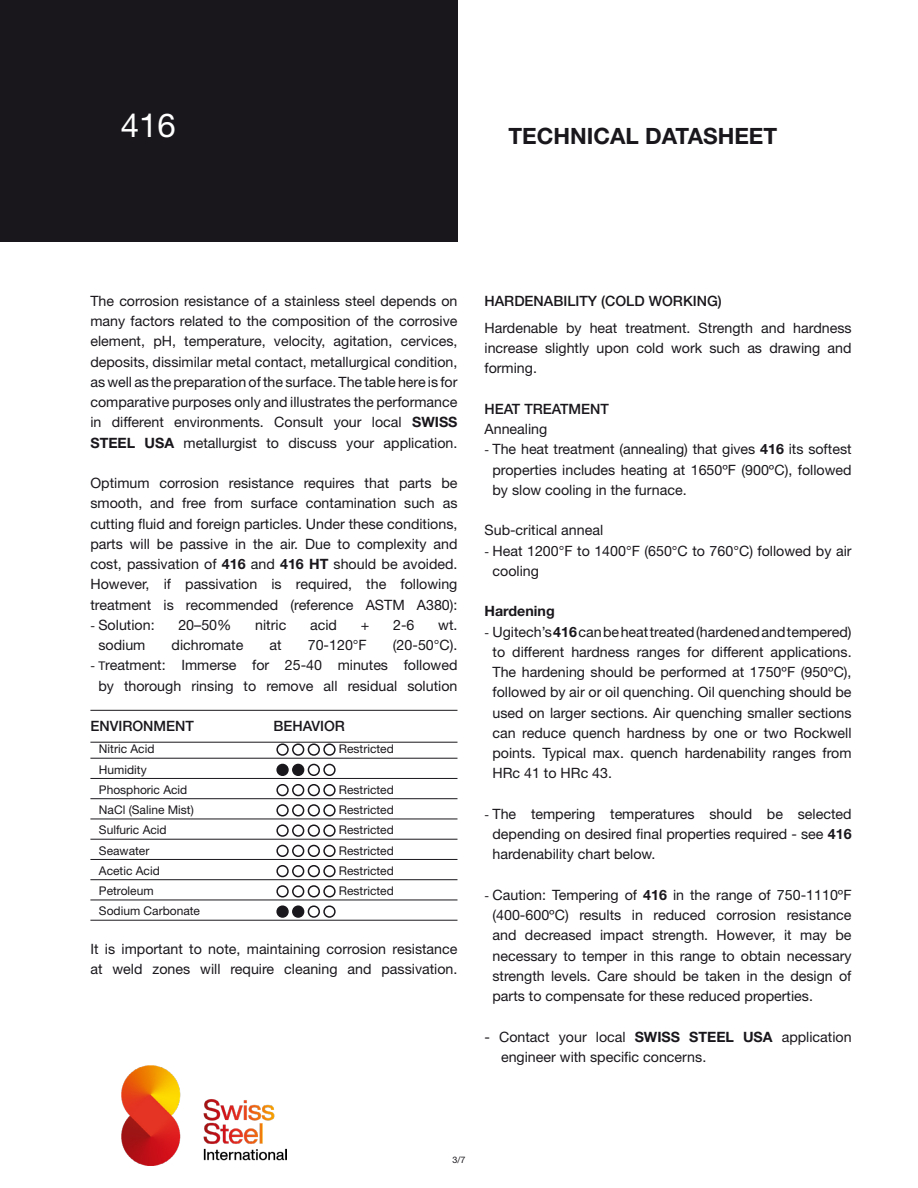
<style>
.page{position:relative;width:918px;height:1188px;background:#fff}
.page>*{position:absolute;margin:0;border:0;box-sizing:border-box;transform-origin:0 0}
.t1{font:33px "Helvetica Neue LT Std";color:#fff}
.t2{font:700 22.5px "Helvetica Neue LT Std";color:#1a171c}
.t3{font:14.25px/20.2px "Helvetica Neue LT Std";color:#1a171c;text-align:justify}
.t4{font:500 14.25px "Helvetica Neue LT Std";color:#1a171c}
.t5{font:700 14.25px "Helvetica Neue LT Std";color:#1a171c}
.t6{font:12px/20.2px "Helvetica Neue LT Std";color:#1a171c}
.t7{font:9px "Helvetica Neue LT Std";color:#1a171c}
.s1{font-weight:700}
.s2{font-size:12px}
</style>
<div class="page">
<div style="left:0;top:0;width:458px;height:242px;background:#1a171c"></div>
<img style="left:121px;top:1066px;width:165px;height:100px">
<hr style="left:90px;top:710px;width:367px;height:1px;background:#1a171c">
<hr style="left:90px;top:742px;width:367px;height:1px;background:#1a171c">
<hr style="left:90px;top:758px;width:367px;height:1px;background:#1a171c">
<hr style="left:90px;top:778px;width:367px;height:1px;background:#1a171c">
<hr style="left:90px;top:798px;width:367px;height:1px;background:#1a171c">
<hr style="left:90px;top:819px;width:367px;height:1px;background:#1a171c">
<hr style="left:90px;top:839px;width:367px;height:1px;background:#1a171c">
<hr style="left:90px;top:859px;width:367px;height:1px;background:#1a171c">
<hr style="left:90px;top:879px;width:367px;height:1px;background:#1a171c">
<hr style="left:90px;top:900px;width:367px;height:1px;background:#1a171c">
<hr style="left:90px;top:920px;width:367px;height:1px;background:#1a171c">
<div style="left:276px;top:743px;width:13px;height:13px;border:2px solid #1a171c;border-radius:50%"></div>
<div style="left:292px;top:743px;width:12px;height:13px;border:2px solid #1a171c;border-radius:50%"></div>
<div style="left:308px;top:743px;width:12px;height:13px;border:2px solid #1a171c;border-radius:50%"></div>
<div style="left:323px;top:743px;width:13px;height:13px;border:2px solid #1a171c;border-radius:50%"></div>
<div style="left:277px;top:764px;width:11px;height:11px;background:#1a171c;border-radius:50%"></div>
<div style="left:276px;top:764px;width:13px;height:12px;border:2px solid #1a171c;border-radius:50%"></div>
<div style="left:293px;top:764px;width:11px;height:11px;background:#1a171c;border-radius:50%"></div>
<div style="left:292px;top:764px;width:12px;height:12px;border:2px solid #1a171c;border-radius:50%"></div>
<div style="left:308px;top:764px;width:12px;height:12px;border:2px solid #1a171c;border-radius:50%"></div>
<div style="left:323px;top:764px;width:13px;height:12px;border:2px solid #1a171c;border-radius:50%"></div>
<div style="left:276px;top:784px;width:13px;height:12px;border:2px solid #1a171c;border-radius:50%"></div>
<div style="left:292px;top:784px;width:12px;height:12px;border:2px solid #1a171c;border-radius:50%"></div>
<div style="left:308px;top:784px;width:12px;height:12px;border:2px solid #1a171c;border-radius:50%"></div>
<div style="left:323px;top:784px;width:13px;height:12px;border:2px solid #1a171c;border-radius:50%"></div>
<div style="left:276px;top:804px;width:13px;height:13px;border:2px solid #1a171c;border-radius:50%"></div>
<div style="left:292px;top:804px;width:12px;height:13px;border:2px solid #1a171c;border-radius:50%"></div>
<div style="left:308px;top:804px;width:12px;height:13px;border:2px solid #1a171c;border-radius:50%"></div>
<div style="left:323px;top:804px;width:13px;height:13px;border:2px solid #1a171c;border-radius:50%"></div>
<div style="left:276px;top:824px;width:13px;height:13px;border:2px solid #1a171c;border-radius:50%"></div>
<div style="left:292px;top:824px;width:12px;height:13px;border:2px solid #1a171c;border-radius:50%"></div>
<div style="left:308px;top:824px;width:12px;height:13px;border:2px solid #1a171c;border-radius:50%"></div>
<div style="left:323px;top:824px;width:13px;height:13px;border:2px solid #1a171c;border-radius:50%"></div>
<div style="left:276px;top:845px;width:13px;height:12px;border:2px solid #1a171c;border-radius:50%"></div>
<div style="left:292px;top:845px;width:12px;height:12px;border:2px solid #1a171c;border-radius:50%"></div>
<div style="left:308px;top:845px;width:12px;height:12px;border:2px solid #1a171c;border-radius:50%"></div>
<div style="left:323px;top:845px;width:13px;height:12px;border:2px solid #1a171c;border-radius:50%"></div>
<div style="left:276px;top:865px;width:13px;height:12px;border:2px solid #1a171c;border-radius:50%"></div>
<div style="left:292px;top:865px;width:12px;height:12px;border:2px solid #1a171c;border-radius:50%"></div>
<div style="left:308px;top:865px;width:12px;height:12px;border:2px solid #1a171c;border-radius:50%"></div>
<div style="left:323px;top:865px;width:13px;height:12px;border:2px solid #1a171c;border-radius:50%"></div>
<div style="left:276px;top:885px;width:13px;height:13px;border:2px solid #1a171c;border-radius:50%"></div>
<div style="left:292px;top:885px;width:12px;height:13px;border:2px solid #1a171c;border-radius:50%"></div>
<div style="left:308px;top:885px;width:12px;height:13px;border:2px solid #1a171c;border-radius:50%"></div>
<div style="left:323px;top:885px;width:13px;height:13px;border:2px solid #1a171c;border-radius:50%"></div>
<div style="left:277px;top:906px;width:11px;height:11px;background:#1a171c;border-radius:50%"></div>
<div style="left:276px;top:905px;width:13px;height:13px;border:2px solid #1a171c;border-radius:50%"></div>
<div style="left:293px;top:906px;width:11px;height:11px;background:#1a171c;border-radius:50%"></div>
<div style="left:292px;top:905px;width:12px;height:13px;border:2px solid #1a171c;border-radius:50%"></div>
<div style="left:308px;top:905px;width:12px;height:13px;border:2px solid #1a171c;border-radius:50%"></div>
<div style="left:323px;top:905px;width:13px;height:13px;border:2px solid #1a171c;border-radius:50%"></div>
<h1 class="t1" style="left:121px;top:106px;width:57px">416</h1>
<h2 class="t2" style="left:509px;top:122px;width:270px">TECHNICAL DATASHEET</h2>
<p class="t3" style="left:90px;top:290px;width:369px">The corrosion resistance of a stainless steel depends on many factors related to the composition of the corrosive element, pH, temperature, velocity, agitation, cervices, deposits, dissimilar metal contact, metallurgical condition, as well as the preparation of the surface. The table here is for comparative purposes only and illustrates the performance in different environments. Consult your local <span class="s1">SWISS STEEL USA</span> metallurgist to discuss your application.</p>
<p class="t3" style="left:90px;top:473px;width:369px">Optimum corrosion resistance requires that parts be smooth, and free from surface contamination such as cutting fluid and foreign particles. Under these conditions, parts will be passive in the air. Due to complexity and cost, passivation of <span class="s1">416</span> and <span class="s1">416 HT</span> should be avoided.<br>However, if passivation is required, the following treatment is recommended (reference ASTM A380):</p>
<p class="t3" style="left:90px;top:614px;width:66px"><span class="s2">-</span> Solution:</p>
<p class="t3" style="left:178px;top:614px;width:55px">20–50%</p>
<p class="t3" style="left:255px;top:614px;width:33px">nitric</p>
<p class="t3" style="left:310px;top:614px;width:28px">acid</p>
<p class="t3" style="left:361px;top:614px;width:10px">+</p>
<p class="t3" style="left:393px;top:614px;width:23px">2-6</p>
<p class="t3" style="left:438px;top:614px;width:21px">wt.</p>
<p class="t3" style="left:98px;top:635px;width:48px">sodium</p>
<p class="t3" style="left:172px;top:635px;width:73px">dichromate</p>
<p class="t3" style="left:269px;top:635px;width:14px">at</p>
<p class="t3" style="left:308px;top:635px;width:61px">70-120°F</p>
<p class="t3" style="left:393px;top:635px;width:66px">(20-50°C).</p>
<p class="t3" style="left:90px;top:655px;width:369px;text-align:center"><span class="s2">- T</span>reatment: Immerse for 25-40 minutes followed by thorough rinsing to remove all residual solution</p>
<p class="t4" style="left:90px;top:717px;width:105px">ENVIRONMENT</p>
<p class="t4" style="left:273px;top:717px;width:73px">BEHAVIOR</p>
<p class="t6" style="left:99px;top:739px;width:57px">Nitric Acid</p>
<p class="t6" style="left:339px;top:739px;width:56px">Restricted</p>
<p class="t6" style="left:99px;top:759px;width:90px">Humidity<br>Phosphoric Acid</p>
<p class="t6" style="left:339px;top:779px;width:56px">Restricted</p>
<p class="t6" style="left:99px;top:799px;width:96px">NaCl (Saline Mist)</p>
<p class="t6" style="left:339px;top:799px;width:56px">Restricted</p>
<p class="t6" style="left:99px;top:820px;width:69px">Sulfuric Acid</p>
<p class="t6" style="left:339px;top:820px;width:56px">Restricted</p>
<p class="t6" style="left:99px;top:840px;width:52px">Seawater</p>
<p class="t6" style="left:339px;top:840px;width:56px">Restricted</p>
<p class="t6" style="left:99px;top:860px;width:62px">Acetic Acid</p>
<p class="t6" style="left:339px;top:860px;width:56px">Restricted</p>
<p class="t6" style="left:99px;top:880px;width:56px">Petroleum</p>
<p class="t6" style="left:339px;top:880px;width:56px">Restricted</p>
<p class="t6" style="left:99px;top:901px;width:103px">Sodium Carbonate</p>
<p class="t3" style="left:90px;top:938px;width:369px">It is important to note, maintaining corrosion resistance at weld zones will require cleaning and passivation.</p>
<p class="t4" style="left:485px;top:292px;width:239px">HARDENABILITY (COLD WORKING)</p>
<p class="t3" style="left:485px;top:317px;width:369px">Hardenable by heat treatment. Strength and hardness increase slightly upon cold work such as drawing and forming.</p>
<p class="t4" style="left:485px;top:400px;width:126px">HEAT TREATMENT</p>
<p class="t3" style="left:485px;top:419px;width:64px">Annealing</p>
<p class="t3" style="left:493px;top:439px;width:361px;text-indent:-8px"><span class="s2">-</span> The heat treatment (annealing) that gives <span class="s1">416</span> its softest properties includes heating at 1650ºF (900ºC), followed by slow cooling in the furnace.</p>
<p class="t3" style="left:485px;top:520px;width:120px">Sub-critical anneal</p>
<p class="t3" style="left:493px;top:540px;width:361px;text-indent:-8px"><span class="s2">-</span> Heat 1200°F to 1400°F (650°C to 760°C) followed by air cooling</p>
<p class="t5" style="left:485px;top:602px;width:72px">Hardening</p>
<p class="t3" style="left:493px;top:621px;width:361px;text-indent:-8px"><span class="s2">-</span> Ugitech’s <span class="s1">416</span> can be heat treated (hardened and tempered) to different hardness ranges for different applications.<br>The hardening should be performed at 1750ºF (950ºC), followed by air or oil quenching. Oil quenching should be used on larger sections. Air quenching smaller sections can reduce quench hardness by one or two Rockwell points. Typical max. quench hardenability ranges from HRc 41 to HRc 43.</p>
<p class="t3" style="left:493px;top:803px;width:361px;text-indent:-8px"><span class="s2">-</span> The tempering temperatures should be selected depending on desired final properties required - see <span class="s1">416 </span>hardenability chart below.</p>
<p class="t3" style="left:493px;top:884px;width:361px;text-indent:-8px"><span class="s2">-</span> Caution: Tempering of <span class="s1">416</span> in the range of 750-1110ºF (400-600ºC) results in reduced corrosion resistance and decreased impact strength. However, it may be necessary to temper in this range to obtain necessary strength levels. Care should be taken in the design of parts to compensate for these reduced properties.</p>
<p class="t3" style="left:501px;top:1026px;width:352px;text-indent:-17px">- Contact your local <span class="s1">SWISS STEEL USA</span> application engineer with specific concerns.</p>
<p class="t7" style="left:452px;top:1154px;width:15px">3/7</p>
</div>
